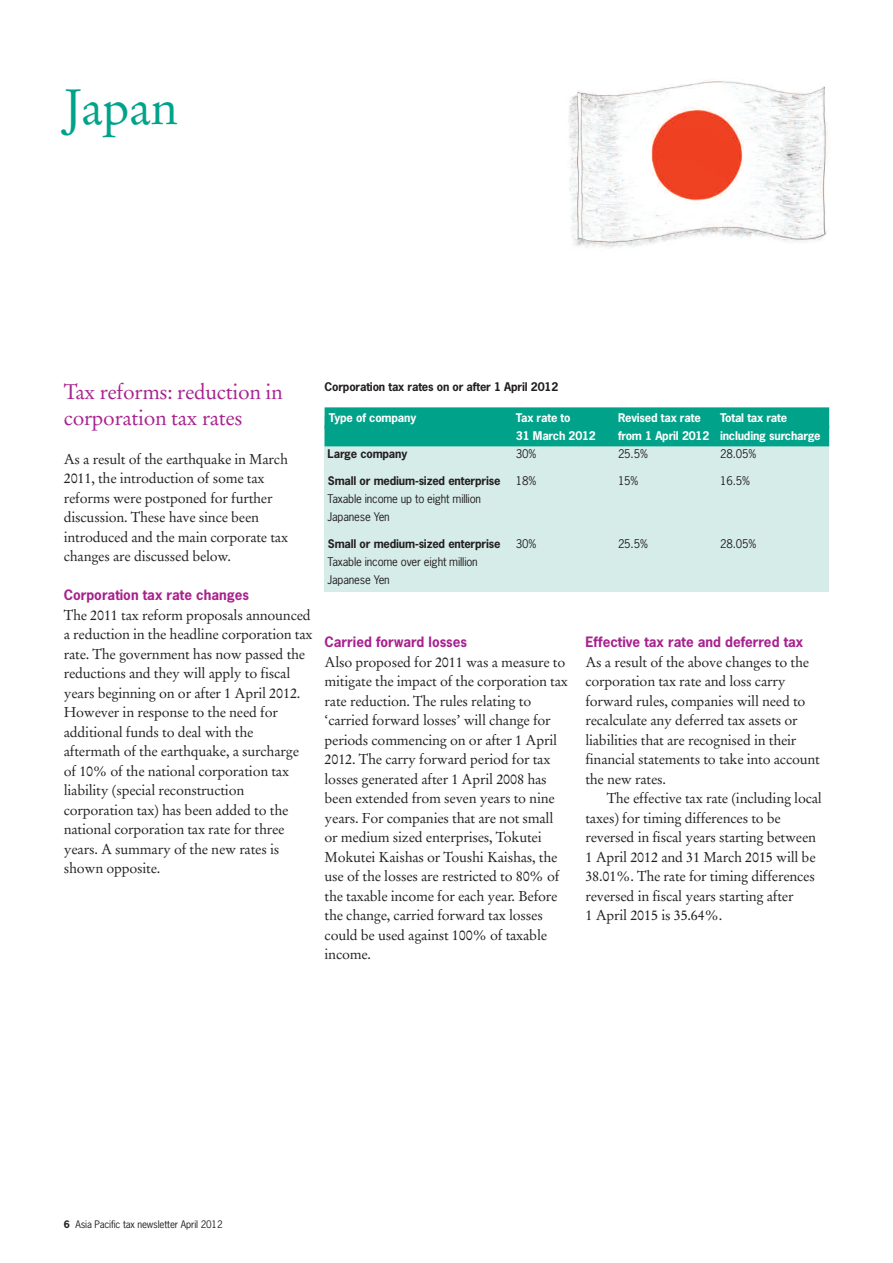
<style>
.page{position:relative;width:893px;height:1263px;background:#fff}
.page>*{position:absolute;margin:0;border:0;box-sizing:border-box;transform-origin:0 0}
.t1{font:49.5px "Stempel Garamond";letter-spacing:-.015em;color:#00a38a}
.t2{font:21px/25.5px "Stempel Garamond";letter-spacing:-.015em;color:#a8218e}
.t3{font:14.25px/19.5px "Stempel Garamond";letter-spacing:-.015em;color:#231f20}
.t4{font:700 13.5px "News Gothic";color:#a8218e}
.t5{font:11.25px/18px "News Gothic";letter-spacing:-.015em;color:#231f20}
.t6{font:700 11.25px "News Gothic";letter-spacing:-.015em;color:#231f20}
.t7{font:700 11.25px "News Gothic";letter-spacing:-.015em;color:#fff}
.t8{font:9.75px "News Gothic";letter-spacing:-.015em;color:#231f20}
.s1{font-weight:700}
</style>
<div class="page">
<div style="left:325px;top:417px;width:504px;height:175px;background:#d6ece8"></div>
<div style="left:325px;top:407px;width:504px;height:21px;background:#00a38a"></div>
<div style="left:325px;top:425px;width:504px;height:21px;background:#00a38a"></div>
<img style="left:568px;top:80px;width:260px;height:169px">
<h1 class="t1" style="left:64px;top:85px;width:116px">Japan</h1>
<h2 class="t2" style="left:64px;top:381px;width:220px">Tax reforms: reduction in corporation tax rates</h2>
<p class="t3" style="left:64px;top:450px;width:226px">As a result of the earthquake in March 2011, the introduction of some tax reforms were postponed for further discussion. These have since been introduced and the main corporate tax changes are discussed below.</p>
<p class="t4" style="left:64px;top:588px;width:187px">Corporation tax rate changes</p>
<p class="t3" style="left:64px;top:606px;width:250px">The 2011 tax reform proposals announced a reduction in the headline corporation tax rate. The government has now passed the reductions and they will apply to fiscal years beginning on or after 1 April 2012.<br>However in response to the need for additional funds to deal with the aftermath of the earthquake, a surcharge of 10% of the national corporation tax liability (special reconstruction corporation tax) has been added to the national corporation tax rate for three years. A summary of the new rates is shown opposite.</p>
<p class="t6" style="left:325px;top:381px;width:235px">Corporation tax rates on or after 1 April 2012</p>
<p class="t7" style="left:329px;top:412px;width:89px">Type of company</p>
<p class="t7" style="left:516px;top:412px;width:56px">Tax rate to</p>
<p class="t7" style="left:618px;top:412px;width:84px">Revised tax rate</p>
<p class="t7" style="left:720px;top:412px;width:69px">Total tax rate</p>
<p class="t7" style="left:516px;top:430px;width:82px">31 March 2012</p>
<p class="t7" style="left:618px;top:430px;width:204px">from 1 April 2012 including surcharge</p>
<p class="t6" style="left:328px;top:448px;width:81px">Large company</p>
<p class="t5" style="left:516px;top:445px;width:22px">30%</p>
<p class="t5" style="left:618px;top:445px;width:31px">25.5%</p>
<p class="t5" style="left:720px;top:445px;width:38px">28.05%</p>
<p class="t6" style="left:328px;top:475px;width:174px">Small or medium-sized enterprise</p>
<p class="t5" style="left:516px;top:472px;width:22px">18%</p>
<p class="t5" style="left:618px;top:472px;width:22px">15%</p>
<p class="t5" style="left:720px;top:472px;width:31px">16.5%</p>
<p class="t5" style="left:328px;top:490px;width:155px">Taxable income up to eight million<br>Japanese Yen</p>
<p class="t6" style="left:328px;top:538px;width:174px">Small or medium-sized enterprise</p>
<p class="t5" style="left:516px;top:535px;width:22px">30%</p>
<p class="t5" style="left:618px;top:535px;width:31px">25.5%</p>
<p class="t5" style="left:720px;top:535px;width:38px">28.05%</p>
<p class="t5" style="left:328px;top:553px;width:152px">Taxable income over eight million<br>Japanese Yen</p>
<p class="t4" style="left:325px;top:635px;width:144px">Carried forward losses</p>
<p class="t3" style="left:325px;top:653px;width:245px">Also proposed for 2011 was a measure to mitigate the impact of the corporation tax rate reduction. The rules relating to ‘carried forward losses’ will change for periods commencing on or after 1 April 2012. The carry forward period for tax losses generated after 1 April 2008 has been extended from seven years to nine years. For companies that are not small or medium sized enterprises, Tokutei Mokutei Kaishas or Toushi Kaishas, the use of the losses are restricted to 80% of the taxable income for each year. Before the change, carried forward tax losses could be used against 100% of taxable income.</p>
<p class="t4" style="left:585px;top:635px;width:219px">Effective tax rate and deferred tax</p>
<p class="t3" style="left:585px;top:653px;width:236px">As a result of the above changes to the corporation tax rate and loss carry forward rules, companies will need to recalculate any deferred tax assets or liabilities that are recognised in their financial statements to take into account the new rates.</p>
<p class="t3" style="left:585px;top:790px;width:238px;text-indent:21px">The effective tax rate (including local taxes) for timing differences to be reversed in fiscal years starting between 1 April 2012 and 31 March 2015 will be 38.01%. The rate for timing differences reversed in fiscal years starting after<br>1 April 2015 is 35.64%.</p>
<p class="t8" style="left:64px;top:1219px;width:160px"><span class="s1">6</span> Asia Pacific tax newsletter April 2012</p>
</div>
